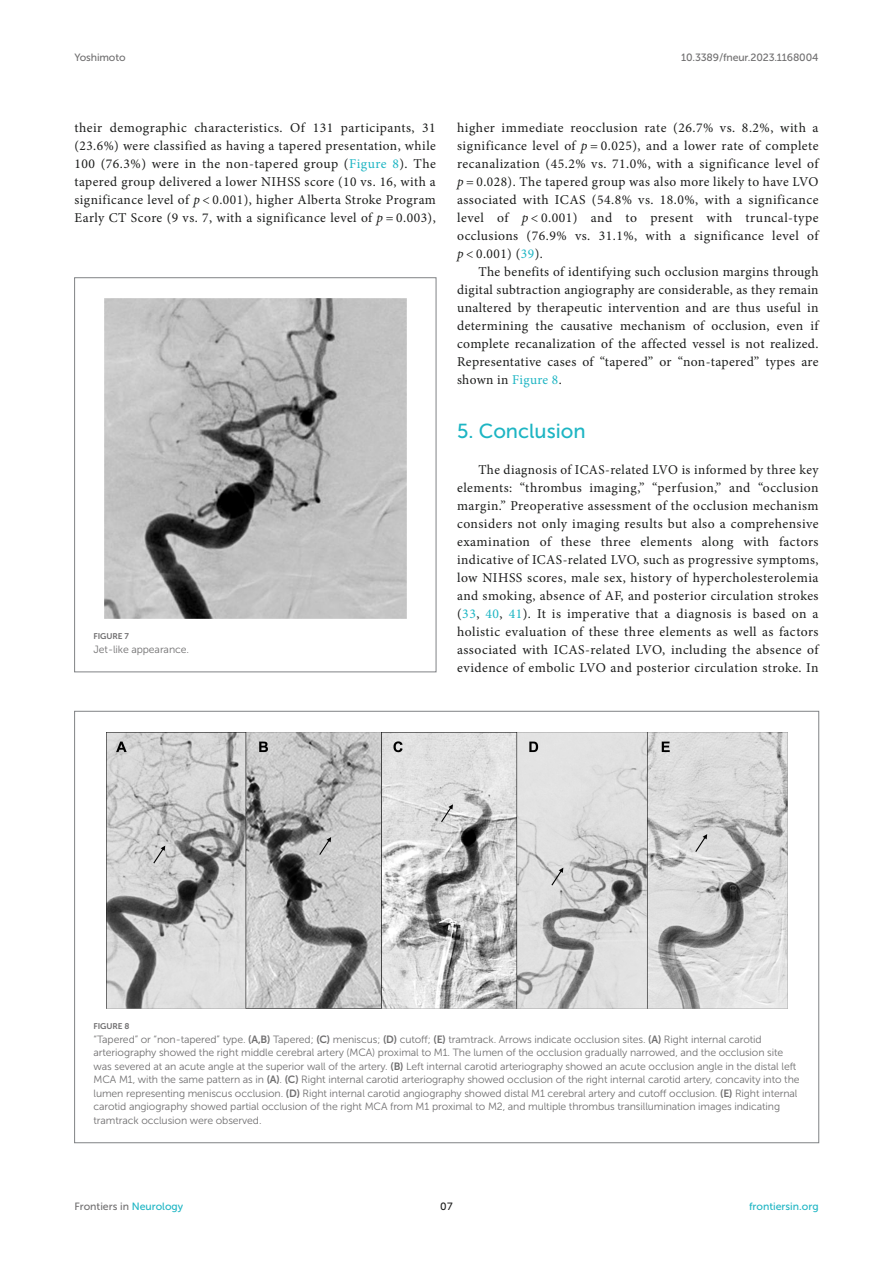
<style>
.page{position:relative;width:893px;height:1263px;background:#fff}
.page>*{position:absolute;margin:0;border:0;box-sizing:border-box;transform-origin:0 0}
.HEAD_1{font:20.25px "Museo Sans 500";color:#1db5c3}
.TEXT_FLUSH{font:13.5px/18px "Minion Pro";letter-spacing:.035em;color:#1b1c1b;text-align:justify}
.TEXT{font:13.5px/18px "Minion Pro";letter-spacing:.025em;color:#1b1c1b;text-align:justify}
.FIG_LEG{font:10.5px/13.5px "Museo Sans 300";letter-spacing:-.01em;color:#706f70}
.t1{font:10.5px "Museo Sans 500";letter-spacing:-.015em;color:#706f70}
.t2{font:10.5px "Museo Sans 500";color:#1db5c3}
.t3{font:10.5px "Museo Sans 500";color:#1b1c1b}
.FIG_HD{font:8.25px "Museo Sans 700";letter-spacing:-.01em;color:#706f70}
.s1{color:#1db5c3}
.s2{font-style:italic}
.s3{font-family:"Museo Sans 700"}
</style>
<div class="page">
<img style="left:104px;top:298px;width:303px;height:321px">
<div style="left:74px;top:278px;width:362px;height:394px;border:1px solid #808285"></div>
<img style="left:106px;top:732px;width:682px;height:277px">
<p class="t1" style="left:74px;top:51px;width:53px">Yoshimoto</p>
<p class="t1" style="left:681px;top:51px;width:139px">10.3389/fneur.2023.1168004</p>
<p class="TEXT_FLUSH" style="left:74px;top:119px;width:363px">their demographic characteristics. Of 131 participants, 31 (23.6%) were classified as having a tapered presentation, while 100 (76.3%) were in the non-tapered group (<span class="s1">Figure 8</span>). The tapered group delivered a lower NIHSS score (10 vs. 16, with a significance level of <span class="s2">p</span> &lt; 0.001), higher Alberta Stroke Program Early CT Score (9 vs. 7, with a significance level of <span class="s2">p</span> = 0.003),</p>
<p class="TEXT_FLUSH" style="left:457px;top:119px;width:363px">higher immediate reocclusion rate (26.7% vs. 8.2%, with a significance level of <span class="s2">p</span> = 0.025), and a lower rate of complete recanalization (45.2% vs. 71.0%, with a significance level of <span class="s2">p</span> = 0.028). The tapered group was also more likely to have LVO associated with ICAS (54.8% vs. 18.0%, with a significance level of <span class="s2">p</span> &lt; 0.001) and to present with truncal-type occlusions (76.9% vs. 31.1%, with a significance level of <span class="s2">p</span> &lt; 0.001) (<span class="s1">39</span>).</p>
<p class="TEXT" style="left:457px;top:263px;width:363px;text-indent:21px">The benefits of identifying such occlusion margins through digital subtraction angiography are considerable, as they remain unaltered by therapeutic intervention and are thus useful in determining the causative mechanism of occlusion, even if complete recanalization of the affected vessel is not realized.<br>Representative cases of “tapered” or “non-tapered” types are shown in <span class="s1">Figure 8</span>.</p>
<p class="HEAD_1" style="left:457px;top:420px;width:130px">5. Conclusion</p>
<p class="TEXT_FLUSH" style="left:457px;top:461px;width:363px;text-indent:21px">The diagnosis of ICAS-related LVO is informed by three key elements: “thrombus imaging,” “perfusion,” and “occlusion margin.” Preoperative assessment of the occlusion mechanism considers not only imaging results but also a comprehensive examination of these three elements along with factors indicative of ICAS-related LVO, such as progressive symptoms, low NIHSS scores, male sex, history of hypercholesterolemia and smoking, absence of AF, and posterior circulation strokes (<span class="s1">33</span>, <span class="s1">40</span>, <span class="s1">41</span>). It is imperative that a diagnosis is based on a holistic evaluation of these three elements as well as factors associated with ICAS-related LVO, including the absence of evidence of embolic LVO and posterior circulation stroke. In</p>
<p class="FIG_HD" style="left:94px;top:632px;width:37px">FIGURE 7</p>
<p class="FIG_LEG" style="left:94px;top:643px;width:97px">Jet-like appearance.</p>
<p class="FIG_HD" style="left:94px;top:1022px;width:37px">FIGURE 8</p>
<p class="FIG_LEG" style="left:94px;top:1032px;width:707px">“Tapered” or “non-tapered” type. <span class="s3">(A,B)</span> Tapered; <span class="s3">(C)</span> meniscus; <span class="s3">(D)</span> cutoff; <span class="s3">(E)</span> tramtrack. Arrows indicate occlusion sites. <span class="s3">(A)</span> Right internal carotid arteriography showed the right middle cerebral artery (MCA) proximal to M1. The lumen of the occlusion gradually narrowed, and the occlusion site was severed at an acute angle at the superior wall of the artery. <span class="s3">(B)</span> Left internal carotid arteriography showed an acute occlusion angle in the distal left MCA M1, with the same pattern as in <span class="s3">(A)</span>. <span class="s3">(C)</span> Right internal carotid arteriography showed occlusion of the right internal carotid artery, concavity into the lumen representing meniscus occlusion. <span class="s3">(D)</span> Right internal carotid angiography showed distal M1 cerebral artery and cutoff occlusion. <span class="s3">(E)</span> Right internal carotid angiography showed partial occlusion of the right MCA from M1 proximal to M2, and multiple thrombus transillumination images indicating tramtrack occlusion were observed.</p>
<p class="t1" style="left:74px;top:1200px;width:110px">Frontiers in <span class="s1">Neurology</span></p>
<p class="t3" style="left:440px;top:1200px;width:14px">07</p>
<p class="t2" style="left:749px;top:1200px;width:71px">frontiersin.org</p>
</div>
